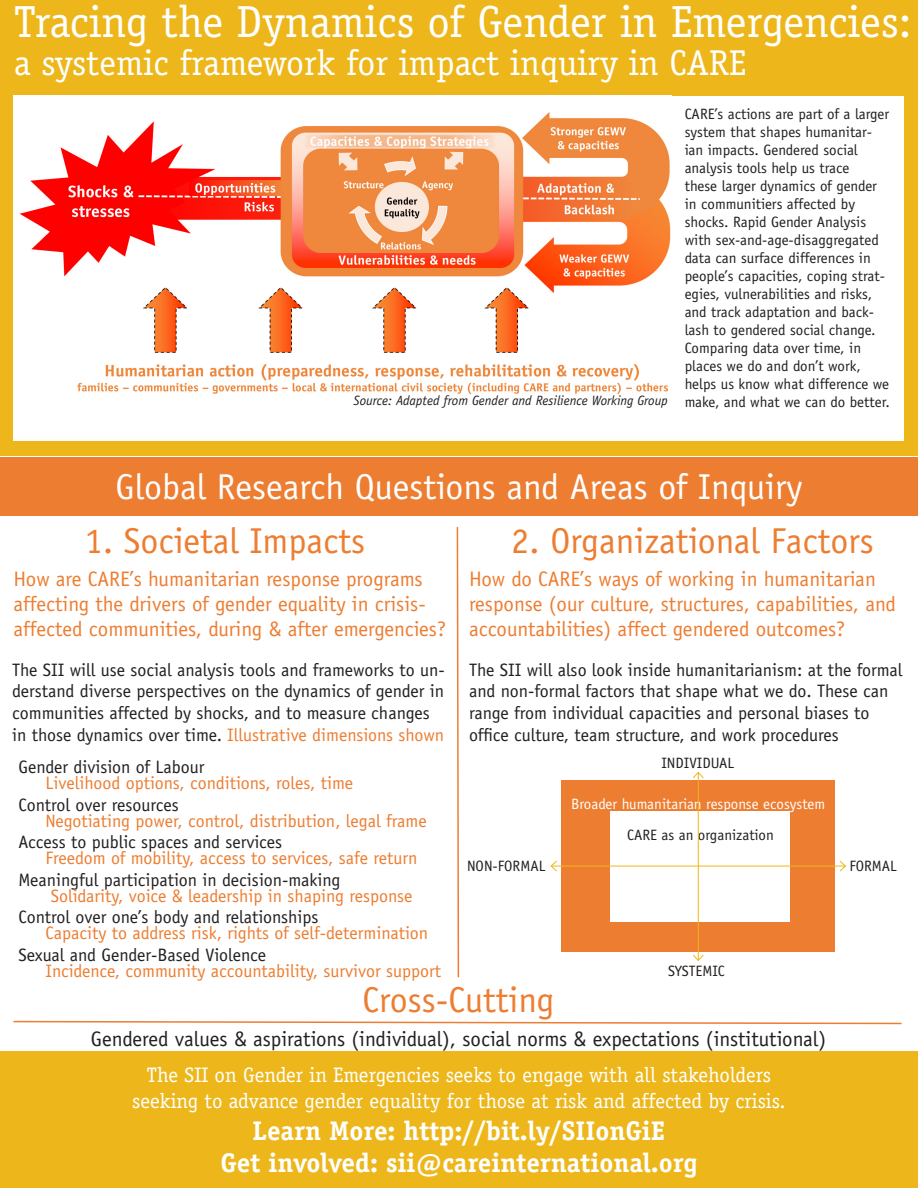
<style>
.page{position:relative;width:918px;height:1188px;background:#fff}
.page>*{position:absolute;margin:0;border:0;box-sizing:border-box;transform-origin:0 0}
.t1{font:45px "Officina Serif Std";color:#fff}
.t2{font:36px "Officina Sans Std";color:#ed7d31}
.t3{font:36px "Officina Sans Std";color:#fff}
.t4{font:36px "Officina Serif Std";color:#fff}
.t5{font:700 27px "Officina Serif Std";color:#fff}
.t6{font:21px/25.2px "Officina Sans Std";color:#ed7d31}
.t7{font:21px "Officina Serif Std";color:#fff}
.t8{font:21px "Officina Sans Std";color:#231f20}
.t9{font:18px/21.6px "Officina Sans Std";color:#231f20}
.t10{font:18px/37.5px "Officina Sans Std";color:#ed7d31}
.t11{font:15px/18px "Officina Sans Std";color:#231f20}
.t12{font:15px "Officina Sans Std";color:#fff}
.t13{font:italic 13.5px "Officina Sans Std";color:#231f20}
.s1{color:#ed7d31}
</style>
<div class="page">
<div style="left:0;top:0;width:918px;height:456px;background:#edb71b"></div>
<div style="left:0;top:1052px;width:918px;height:136px;background:#edb71b"></div>
<div style="left:0;top:457px;width:918px;height:59px;background:#ed7d31"></div>
<div style="left:14px;top:95px;width:890px;height:346px;background:#fff"></div>
<div style="left:561px;top:780px;width:274px;height:172px;background:#ed7d31"></div>
<div style="left:611px;top:811px;width:179px;height:110px;background:#fff"></div>
<hr style="left:551px;top:866px;width:294px;height:1px;background:#edb71b">
<svg style="left:550px;top:860px;width:7px;height:12px"></svg>
<svg style="left:839px;top:860px;width:7px;height:12px"></svg>
<hr style="left:698px;top:772px;width:1px;height:188px;background:#edb71b">
<svg style="left:693px;top:771px;width:11px;height:8px"></svg>
<svg style="left:693px;top:954px;width:11px;height:7px"></svg>
<svg style="left:456px;top:527px;width:4px;height:451px"></svg>
<svg style="left:13px;top:1020px;width:889px;height:5px"></svg>
<img style="left:19px;top:112px;width:652px;height:283px">
<p class="t1" style="left:14px;top:-5px;width:899px">Tracing the Dynamics of Gender in Emergencies:</p>
<p class="t4" style="left:14px;top:42px;width:734px">a systemic framework for impact inquiry in CARE</p>
<p class="t11" style="left:685px;top:105px;width:207px">CARE’s actions are part of a larger system that shapes humanitar&shy;ian impacts. Gendered social analysis tools help us trace<br>these larger dynamics of gender in communitiers affected by shocks. Rapid Gender Analysis with sex-and-age-disaggregated data can surface differences in people’s capacities, coping strat&shy;egies, vulnerabilities and risks, and track adaptation and back&shy;lash to gendered social change.<br>Comparing data over time, in places we do and don’t work, helps us know what difference we make, and what we can do better.</p>
<p class="t13" style="left:353px;top:393px;width:316px">Source: Adapted from Gender and Resilience Working Group</p>
<p class="t3" style="left:116px;top:466px;width:688px">Global Research Questions and Areas of Inquiry</p>
<p class="t2" style="left:511px;top:520px;width:364px">2. Organizational Factors</p>
<p class="t2" style="left:85px;top:520px;width:282px">1. Societal Impacts</p>
<p class="t6" style="left:14px;top:566px;width:434px">How are CARE’s humanitarian response programs affecting the drivers of gender equality in crisis&shy;affected communities, during &amp; after emergencies?</p>
<p class="t9" style="left:12px;top:659px;width:434px">The SII will use social analysis tools and frameworks to un&shy;derstand diverse perspectives on the dynamics of gender in communities affected by shocks, and to measure changes in those dynamics over time. <span class="s1">Illustrative dimensions shown</span></p>
<p class="t10" style="left:46px;top:765px;width:309px">Livelihood options, conditions, roles, time</p>
<p class="t10" style="left:46px;top:802px;width:383px">Negotiating power, control, distribution, legal frame</p>
<p class="t10" style="left:46px;top:840px;width:374px">Freedom of mobility, access to services, safe return</p>
<p class="t10" style="left:51px;top:877px;width:363px">Solidarity, voice &amp; leadership in shaping response</p>
<p class="t10" style="left:46px;top:915px;width:397px">Capacity to address risk, rights of self-determination<br>Incidence, community accountability, survivor support</p>
<p class="t9" style="left:19px;top:756px;width:188px">Gender division of Labour</p>
<p class="t9" style="left:19px;top:794px;width:162px">Control over resources</p>
<p class="t9" style="left:19px;top:831px;width:265px">Access to public spaces and services</p>
<p class="t9" style="left:19px;top:869px;width:323px">Meaningful participation in decision-making</p>
<p class="t9" style="left:19px;top:906px;width:302px">Control over one’s body and relationships</p>
<p class="t9" style="left:19px;top:944px;width:249px">Sexual and Gender-Based Violence</p>
<p class="t6" style="left:469px;top:566px;width:429px">How do CARE’s ways of working in humanitarian response (our culture, structures, capabilities, and accountabilities) affect gendered outcomes?</p>
<p class="t9" style="left:469px;top:659px;width:435px">The SII will also look inside humanitarianism: at the formal and non-formal factors that shape what we do. These can range from individual capacities and personal biases to office culture, team structure, and work procedures</p>
<p class="t11" style="left:661px;top:754px;width:74px">INDIVIDUAL</p>
<p class="t12" style="left:571px;top:795px;width:256px">Broader humanitarian response ecosystem</p>
<p class="t11" style="left:627px;top:826px;width:148px">CARE as an organization</p>
<p class="t11" style="left:467px;top:857px;width:80px">NON-FORMAL</p>
<p class="t11" style="left:849px;top:857px;width:49px">FORMAL</p>
<p class="t11" style="left:668px;top:962px;width:58px">SYSTEMIC</p>
<p class="t2" style="left:362px;top:979px;width:194px">Cross-Cutting</p>
<p class="t8" style="left:91px;top:1027px;width:737px">Gendered values &amp; aspirations (individual), social norms &amp; expectations (institutional)</p>
<p class="t7" style="left:147px;top:1063px;width:626px">The SII on Gender in Emergencies seeks to engage with all stakeholders</p>
<p class="t7" style="left:132px;top:1088px;width:655px">seeking to advance gender equality for those at risk and affected by crisis.</p>
<p class="t5" style="left:253px;top:1114px;width:414px">Learn More: http://bit.ly/SIIonGiE</p>
<p class="t5" style="left:220px;top:1146px;width:479px">Get involved: sii@careinternational.org</p>
</div>
